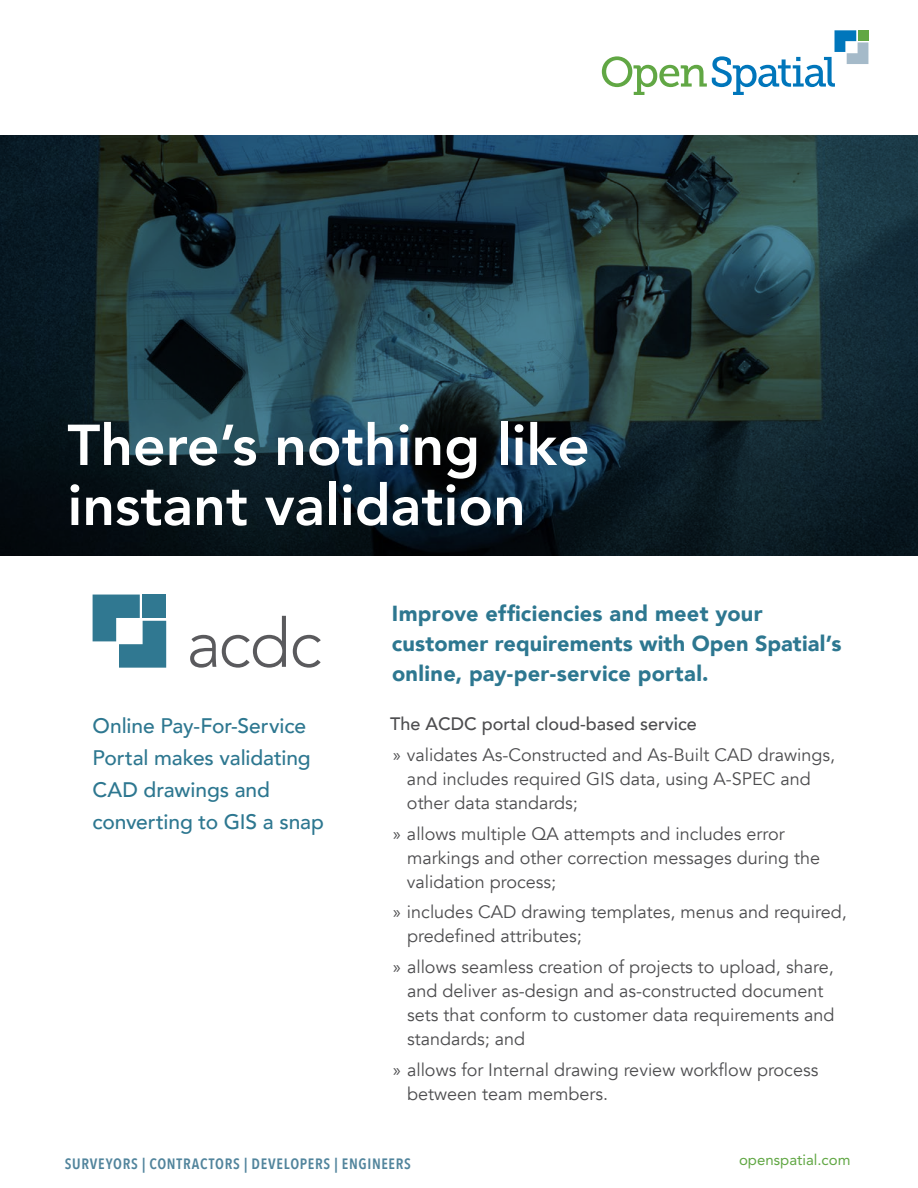
<style>
.page{position:relative;width:918px;height:1188px;background:#fff}
.page>*{position:absolute;margin:0;border:0;box-sizing:border-box;transform-origin:0 0}
.t1{font:800 57px/60px "Avenir";color:#fff}
.t2{font:900 21.75px/30px "Avenir";letter-spacing:.01em;color:#2d7790}
.t3{font:500 21px/32px "Avenir";letter-spacing:-.005em;color:#2d7790}
.t4{font:18px/24px "Avenir";color:#4d4d4f}
.t5{font:600 15px "Avenir Next Condensed";letter-spacing:.045em;color:#51849c}
.t6{font:15px "Avenir LT Std";color:#61a744}
.s1{font-weight:500}
.s2{font-family:"Myriad Pro"}
</style>
<div class="page">
<svg style="left:0;top:136px;width:918px;height:420px;background:#193139"></svg>
<svg style="left:602px;top:30px;width:266px;height:65px"></svg>
<div style="left:858px;top:30px;width:10px;height:11px;background:#61a744"></div>
<svg style="left:93px;top:595px;width:73px;height:73px"></svg>
<div style="left:143px;top:595px;width:23px;height:23px;background:#307891"></div>
<svg style="left:190px;top:635px;width:26px;height:33px"></svg>
<svg style="left:222px;top:616px;width:64px;height:52px"></svg>
<svg style="left:293px;top:635px;width:28px;height:33px"></svg>
<h1 class="t1" style="left:68px;top:415px;width:524px">There’s nothing like instant validation</h1>
<p class="t3" style="left:93px;top:709px;width:233px">Online Pay-For-Service<br>Portal makes validating<br>CAD drawings and converting to GIS a snap</p>
<p class="t2" style="left:392px;top:598px;width:451px">Improve efficiencies and meet your customer requirements with Open Spatial’s online, pay-per-service portal.</p>
<p class="t4" style="left:390px;top:709px;width:446px;line-height:30.8px"><span class="s1">The ACDC portal cloud-based service<br></span><span class="s2">»</span> validates As-Constructed and As-Built CAD drawings,</p>
<p class="t4" style="left:407px;top:767px;width:405px">and includes required GIS data, using A-SPEC and other data standards;</p>
<p class="t4" style="left:407px;top:822px;width:415px;text-indent:-14px"><span class="s2">»</span> allows multiple QA attempts and includes error markings and other correction messages during the validation process;</p>
<p class="t4" style="left:407px;top:901px;width:441px;text-indent:-14px"><span class="s2">»</span> includes CAD drawing templates, menus and required, predefined attributes;</p>
<p class="t4" style="left:407px;top:955px;width:429px;text-indent:-14px"><span class="s2">»</span> allows seamless creation of projects to upload, share, and deliver as-design and as-constructed document sets that conform to customer data requirements and standards; and</p>
<p class="t4" style="left:407px;top:1058px;width:413px;text-indent:-14px"><span class="s2">»</span> allows for Internal drawing review workflow process between team members.</p>
<p class="t5" style="left:65px;top:1151px;width:348px">SURVEYORS | CONTRACTORS | DEVELOPERS | ENGINEERS</p>
<p class="t6" style="left:739px;top:1151px;width:113px">openspatial.com</p>
</div>
